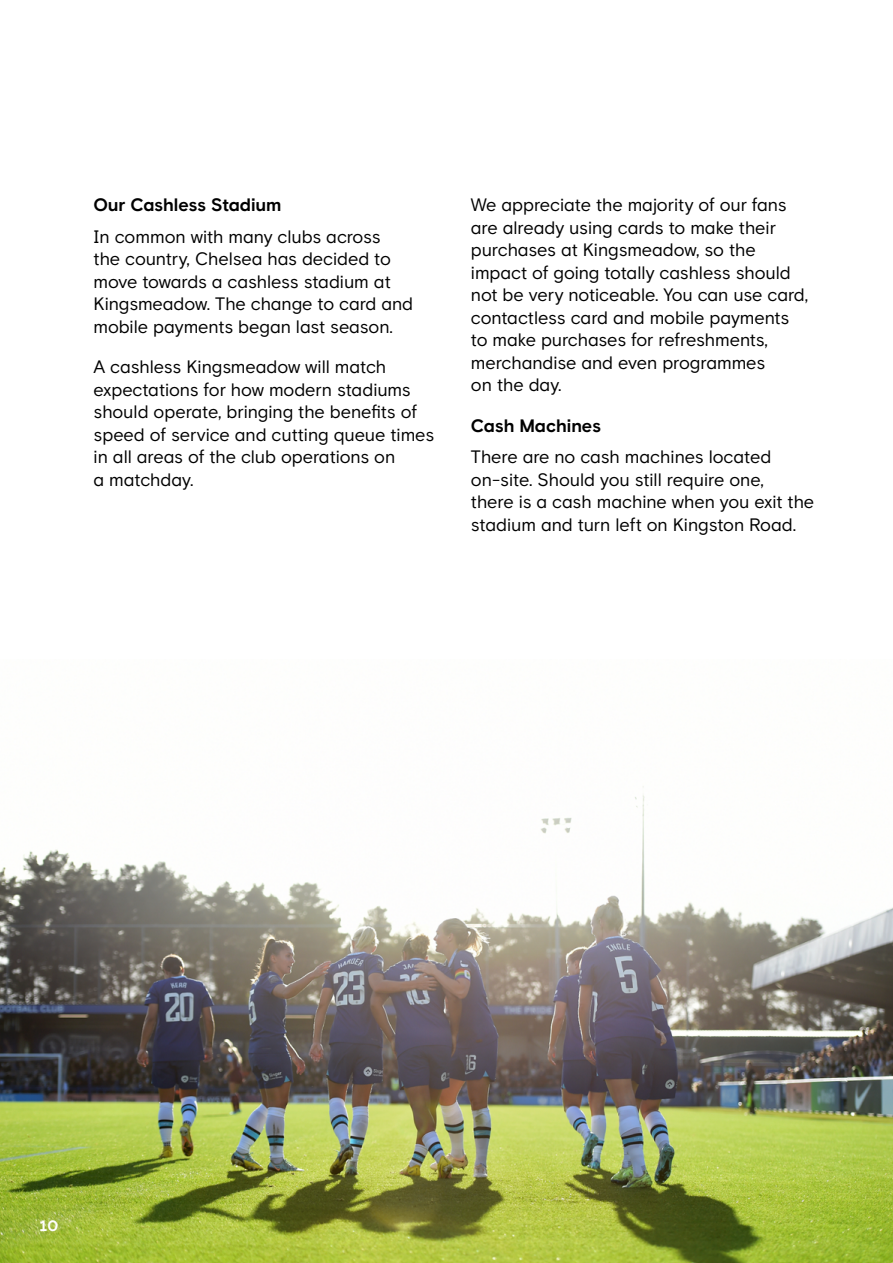
<style>
.page{position:relative;width:893px;height:1263px;background:#fff}
.page>*{position:absolute;margin:0;border:0;box-sizing:border-box;transform-origin:0 0}
.t1{font:18px/22.5px "Chelsea Basis";letter-spacing:-.005em;color:#000}
.t2{font:700 18px "Chelsea Basis";letter-spacing:-.01em;color:#000}
.t3{font:700 15px "Chelsea Basis";color:#fff}
</style>
<div class="page">
<img style="left:0;top:786px;width:893px;height:477px">
<p class="t2" style="left:94px;top:195px;width:189px">Our Cashless Stadium</p>
<p class="t1" style="left:94px;top:226px;width:321px">In common with many clubs across<br>the country, Chelsea has decided to move towards a cashless stadium at Kingsmeadow. The change to card and mobile payments began last season.</p>
<p class="t1" style="left:94px;top:356px;width:342px">A cashless Kingsmeadow will match expectations for how modern stadiums should operate, bringing the benefits of speed of service and cutting queue times in all areas of the club operations on<br>a matchday.</p>
<p class="t1" style="left:471px;top:194px;width:339px">We appreciate the majority of our fans are already using cards to make their purchases at Kingsmeadow, so the impact of going totally cashless should not be very noticeable. You can use card, contactless card and mobile payments to make purchases for refreshments, merchandise and even programmes<br>on the day.</p>
<p class="t2" style="left:471px;top:415px;width:132px">Cash Machines</p>
<p class="t1" style="left:471px;top:446px;width:345px">There are no cash machines located on-site. Should you still require one,<br>there is a cash machine when you exit the stadium and turn left on Kingston Road.</p>
<p class="t3" style="left:40px;top:1217px;width:20px">10</p>
</div>
